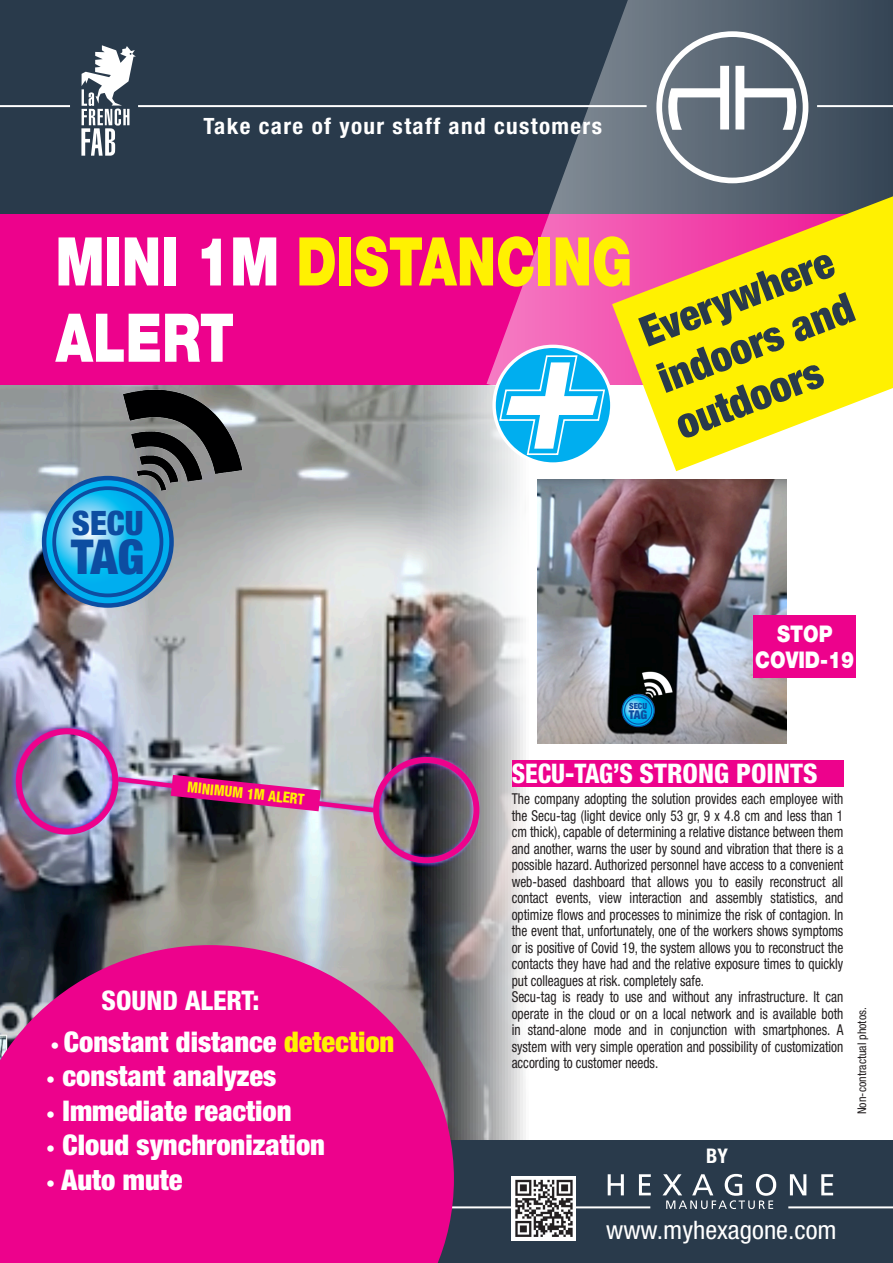
<style>
.page{position:relative;width:893px;height:1263px;background:#fff}
.page>*{position:absolute;margin:0;border:0;box-sizing:border-box;transform-origin:0 0}
.t1{font:900 67.2px "Helvetica Neue LT Std";color:#fff101;scale:.77 1}
.t2{font:900 67.2px "Helvetica Neue LT Std";color:#fff;scale:.77 1}
.t3{font:900 condensed 48.15px "Helvetica Neue LT Std";color:#0d4da1}
.t4{font:900 condensed 42px "Helvetica Neue LT Std";color:#293a4b}
.t5{font:900 condensed 33.75px "Helvetica Neue LT Std";color:#0d4da1}
.t6{font:900 condensed 28.5px "Helvetica Neue LT Std";color:#fff}
.t7{font:800 condensed 27px "Helvetica Neue LT Std";color:#fff;scale:.93 1}
.t8{font:800 condensed 27px "Helvetica Neue LT Std";color:#fff}
.t9{font:condensed 25.5px "Helvetica Neue LT Std";color:#fff;scale:1.04 1}
.t10{font:900 23.1px "Helvetica Neue LT Std";color:#fff;scale:.85 1}
.t11{font:700 condensed 22.5px "Helvetica Neue LT Std";letter-spacing:.06em;color:#fff}
.t12{font:700 condensed 20.25px "Helvetica Neue LT Std";color:#fff}
.t13{font:condensed 15px/16.5px "Helvetica Neue LT Std";color:#231f20;text-align:justify;scale:.89 1}
.t14{font:800 condensed 15px "Helvetica Neue LT Std";color:#fff101;scale:.93 1}
.t15{font:900 condensed 12.15px "Helvetica Neue LT Std";color:#0d4da1}
.t16{font:condensed 12px "Helvetica Neue LT Std";color:#231f20}
.t17{font:900 condensed 8.55px "Helvetica Neue LT Std";color:#0d4da1}
.s1{color:#fff}
.s2{font-weight:400;font-size:18px}
.s3{color:#fff101}
</style>
<div class="page">
<img style="left:0;top:385px;width:602px;height:755px">
<img style="left:537px;top:480px;width:250px;height:263px">
<div style="left:0;top:0;width:893px;height:385px;background:#293a4b"></div>
<div style="left:0;top:1141px;width:893px;height:122px;background:#293a4b"></div>
<svg style="left:81px;top:45px;width:55px;height:111px"></svg>
<hr style="left:0;top:105px;width:70px;height:2px;background:#fff">
<div style="left:0;top:214px;width:893px;height:171px;background:#ed028c"></div>
<hr style="left:0;top:1206px;width:650px;height:2px;background:#fff">
<hr style="left:788px;top:1206px;width:105px;height:2px;background:#fff">
<svg style="left:608px;top:1174px;width:16px;height:21px"></svg>
<svg style="left:639px;top:1174px;width:12px;height:21px"></svg>
<svg style="left:790px;top:1174px;width:16px;height:21px"></svg>
<svg style="left:821px;top:1174px;width:12px;height:21px"></svg>
<svg style="left:662px;top:1174px;width:114px;height:35px"></svg>
<svg style="left:486px;top:0;width:407px;height:444px"></svg>
<svg style="left:494px;top:346px;width:118px;height:118px"></svg>
<svg style="left:492px;top:354px;width:120px;height:102px"></svg>
<svg style="left:664px;top:66px;width:65px;height:64px"></svg>
<svg style="left:735px;top:66px;width:65px;height:64px"></svg>
<div style="left:656px;top:31px;width:152px;height:152px;border:6px solid #fff;border-radius:50%"></div>
<hr style="left:138px;top:105px;width:509px;height:2px;background:#fff">
<svg style="left:612px;top:196px;width:281px;height:275px;fill:#fff101"></svg>
<svg style="left:0;top:945px;width:454px;height:318px;fill:#ed028c"></svg>
<div style="left:753px;top:616px;width:103px;height:62px;background:#ed028c"></div>
<div style="left:512px;top:761px;width:331px;height:26px;background:#ed028c"></div>
<img style="left:512px;top:1177px;width:63px;height:64px">
<div style="left:373px;top:757px;width:106px;height:106px;border:6px solid #ed028c;border-radius:50%"></div>
<div style="left:16px;top:728px;width:102px;height:107px;border:6px solid #ed028c;border-radius:50%"></div>
<img style="left:47px;top:385px;width:204px;height:226px">
<svg style="left:44px;top:478px;width:128px;height:127px"></svg>
<div style="left:42px;top:476px;width:132px;height:132px;border:4px solid #0d4da1;border-radius:50%"></div>
<div style="left:52px;top:486px;width:111px;height:111px;border:4px solid #0d4da1;border-radius:50%"></div>
<img style="left:623px;top:664px;width:51px;height:64px">
<svg style="left:622px;top:694px;width:32px;height:33px"></svg>
<div style="left:621px;top:694px;width:34px;height:33px;border:1px solid #0d4da1;border-radius:50%"></div>
<div style="left:624px;top:696px;width:28px;height:28px;border:1px solid #0d4da1;border-radius:50%"></div>
<img style="left:113px;top:774px;width:265px;height:41px">
<p class="t11" style="left:203px;top:113px;width:400px">Take care of your staff and customers</p>
<p class="t1" style="left:56px;top:221px;width:750px"><span class="s1">MINI 1M</span> DISTANCING</p>
<p class="t2" style="left:56px;top:298px;width:233px">ALERT</p>
<p class="t4" style="left:632px;top:309px;width:205px;rotate:-21deg">Everywhere</p>
<p class="t4" style="left:650px;top:355px;width:208px;rotate:-21deg">indoors and</p>
<p class="t4" style="left:668px;top:402px;width:156px;rotate:-21deg">outdoors</p>
<p class="t5" style="left:72px;top:502px;width:73px">SECU</p>
<p class="t3" style="left:71px;top:528px;width:75px">TAG</p>
<p class="t10" style="left:777px;top:620px;width:67px">STOP</p>
<p class="t10" style="left:755px;top:646px;width:118px">COVID-19</p>
<p class="t14" style="left:188px;top:778px;width:128px;rotate:6deg">MINIMUM 1M ALERT</p>
<p class="t8" style="left:102px;top:984px;width:160px">SOUND ALERT:</p>
<p class="t6" style="left:51px;top:1024px;width:345px"><span class="s2">•</span> Constant distance <span class="s3">detection</span></p>
<p class="t6" style="left:46px;top:1058px;width:232px"><span class="s2">•</span> constant analyzes</p>
<p class="t6" style="left:46px;top:1093px;width:247px"><span class="s2">•</span> Immediate reaction</p>
<p class="t6" style="left:46px;top:1127px;width:280px"><span class="s2">•</span> Cloud synchronization</p>
<p class="t6" style="left:46px;top:1162px;width:138px"><span class="s2">•</span> Auto mute</p>
<p class="t17" style="left:629px;top:700px;width:20px">SECU</p>
<p class="t15" style="left:629px;top:707px;width:20px">TAG</p>
<p class="t7" style="left:512px;top:757px;width:330px">SECU-TAG’S STRONG POINTS</p>
<p class="t13" style="left:512px;top:790px;width:374px">The company adopting the solution provides each employee with the Secu-tag (light device only 53 gr, 9 x 4.8 cm and less than 1 cm thick), capable of determining a relative distance between them and another, warns the user by sound and vibration that there is a possible hazard. Authorized personnel have access to a convenient web-based dashboard that allows you to easily reconstruct all contact events, view interaction and assembly statistics, and optimize flows and processes to minimize the risk of contagion. In the event that, unfortunately, one of the workers shows symptoms or is positive of Covid 19, the system allows you to reconstruct the contacts they have had and the relative exposure times to quickly put colleagues at risk. completely safe.</p>
<p class="t13" style="left:512px;top:988px;width:374px">Secu-tag is ready to use and without any infrastructure. It can operate in the cloud or on a local network and is available both in stand-alone mode and in conjunction with smartphones. A system with very simple operation and possibility of customization according to customer needs.</p>
<p class="t16" style="left:855px;top:1114px;width:108px;rotate:-90deg">Non-contractual photos.</p>
<p class="t12" style="left:706px;top:1144px;width:23px">BY</p>
<p class="t9" style="left:606px;top:1215px;width:223px">www.myhexagone.com</p>
</div>
